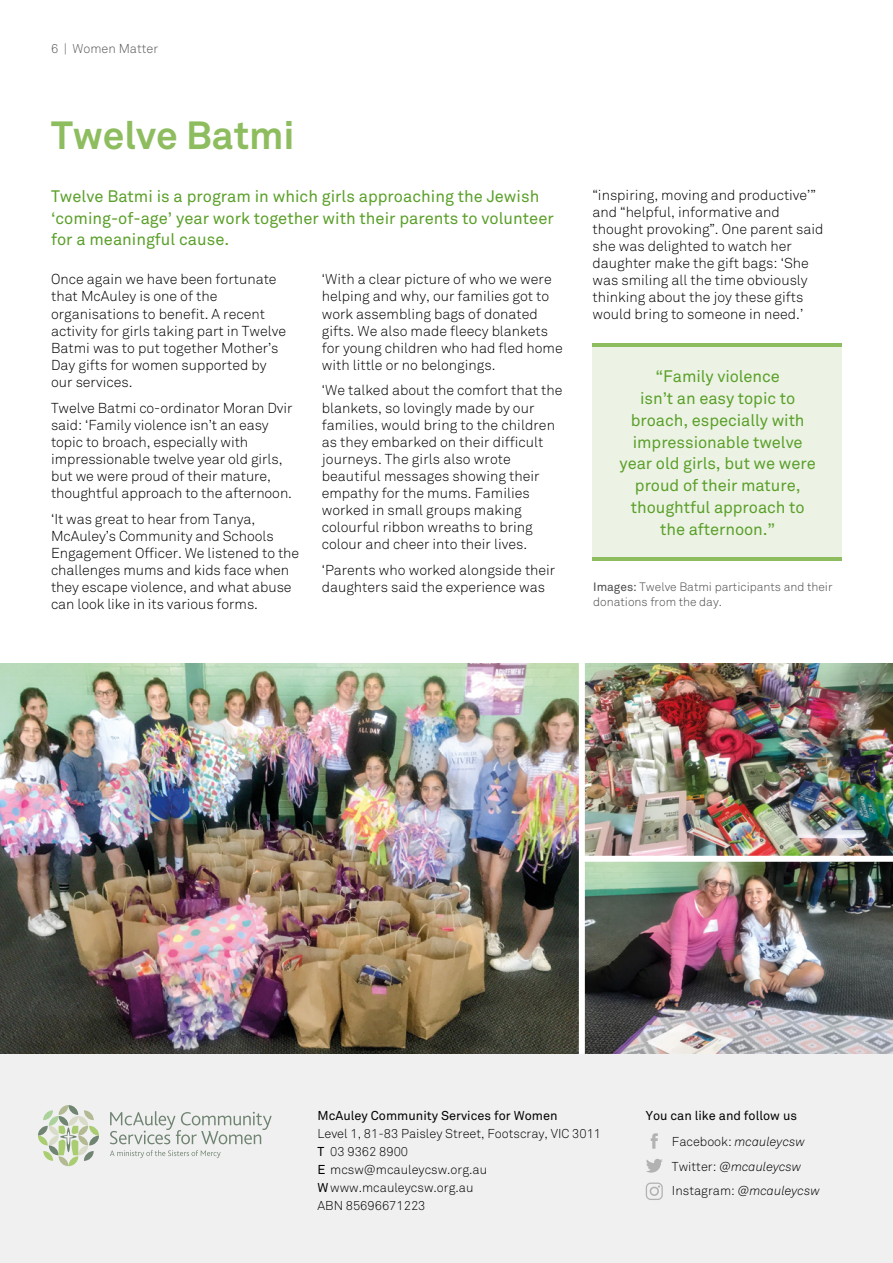
<style>
.page{position:relative;width:893px;height:1263px;background:#fff}
.page>*{position:absolute;margin:0;border:0;box-sizing:border-box;transform-origin:0 0}
.t1{font:700 38.85px "Akkurat";color:#8ebd5f}
.t2{font:16.5px/21.8px "Akkurat";letter-spacing:-.005em;color:#5ba02a}
.t3{font:300 14.25px/17.1px "Akkurat";color:#000}
.t4{font:300 12.75px/18px "Akkurat";color:#000}
.t5{font:italic 300 12.75px/24.8px "Akkurat";color:#000}
.t6{font:12.75px "Akkurat";color:#000}
.t7{font:300 12.75px "Akkurat";color:#575756}
.t8{font:300 12px/14.4px "Akkurat";color:#4a4a49}
.s1{font-weight:400}
.s2{font-style:normal}
</style>
<div class="page">
<div style="left:0;top:1054px;width:893px;height:209px;background:#f0f0f0"></div>
<svg style="left:38px;top:1105px;width:61px;height:61px"></svg>
<svg style="left:110px;top:1111px;width:162px;height:33px"></svg>
<svg style="left:110px;top:1150px;width:111px;height:8px"></svg>
<svg style="left:646px;top:1159px;width:17px;height:13px"></svg>
<svg style="left:651px;top:1133px;width:7px;height:16px"></svg>
<svg style="left:646px;top:1182px;width:17px;height:18px"></svg>
<img style="left:0;top:663px;width:579px;height:391px">
<img style="left:585px;top:663px;width:308px;height:391px">
<div style="left:582px;top:856px;width:311px;height:6px;background:#fff"></div>
<div style="left:592px;top:345px;width:250px;height:214px;background:#ecf3e5"></div>
<svg style="left:592px;top:343px;width:250px;height:3px"></svg>
<svg style="left:592px;top:557px;width:250px;height:4px"></svg>
<p class="t7" style="left:51px;top:41px;width:109px">6 | Women Matter</p>
<h1 class="t1" style="left:51px;top:111px;width:245px">Twelve Batmi</h1>
<p class="t2" style="left:51px;top:186px;width:504px">Twelve Batmi is a program in which girls approaching the Jewish ‘coming-of-age’ year work together with their parents to volunteer for a meaningful cause.</p>
<p class="t3" style="left:322px;top:271px;width:242px">‘With a clear picture of who we were helping and why, our families got to work assembling bags of donated gifts. We also made fleecy blankets for young children who had fled home with little or no belongings.</p>
<p class="t3" style="left:322px;top:382px;width:242px">‘We talked about the comfort that the blankets, so lovingly made by our families, would bring to the children as they embarked on their difficult journeys. The girls also wrote beautiful messages showing their empathy for the mums. Families worked in small groups making colourful ribbon wreaths to bring colour and cheer into their lives.</p>
<p class="t3" style="left:322px;top:562px;width:235px">‘Parents who worked alongside their daughters said the experience was</p>
<p class="t3" style="left:51px;top:271px;width:237px">Once again we have been fortunate that McAuley is one of the organisations to benefit. A recent activity for girls taking part in Twelve<br>Batmi was to put together Mother’s<br>Day gifts for women supported by our services.</p>
<p class="t3" style="left:51px;top:399px;width:243px">Twelve Batmi co-ordinator Moran Dvir said: ‘Family violence isn’t an easy topic to broach, especially with impressionable twelve year old girls, but we were proud of their mature, thoughtful approach to the afternoon.</p>
<p class="t3" style="left:51px;top:510px;width:250px">‘It was great to hear from Tanya, McAuley’s Community and Schools Engagement Officer. We listened to the challenges mums and kids face when they escape violence, and what abuse can look like in its various forms.</p>
<p class="t3" style="left:592px;top:186px;width:233px">“inspiring, moving and productive’” and “helpful, informative and thought provoking”. One parent said she was delighted to watch her daughter make the gift bags: ‘She was smiling all the time obviously thinking about the joy these gifts would bring to someone in need.’</p>
<p class="t2" style="left:620px;top:366px;width:198px;text-align:center">“Family violence<br>isn’t an easy topic to broach, especially with impressionable twelve year old girls, but we were proud of their mature, thoughtful approach to the afternoon.”</p>
<p class="t8" style="left:593px;top:580px;width:241px"><span class="s1">Images:</span> Twelve Batmi participants and their donations from the day.</p>
<p class="t6" style="left:646px;top:1108px;width:153px">You can like and follow us</p>
<p class="t6" style="left:317px;top:1108px;width:241px">McAuley Community Services for Women</p>
<p class="t4" style="left:317px;top:1124px;width:285px">Level 1, 81-83 Paisley Street, Footscray, VIC 3011<br><span class="s1">T</span> 03 9362 8900<br><span class="s1">E</span> mcsw@mcauleycsw.org.au<br><span class="s1">W</span>www.mcauleycsw.org.au<br>ABN 85696671223</p>
<p class="t5" style="left:672px;top:1129px;width:149px"><span class="s2">Facebook:</span> mcauleycsw<br><span class="s2">Twitter:</span> @mcauleycsw<br><span class="s2">Instagram:</span> @mcauleycsw</p>
</div>
